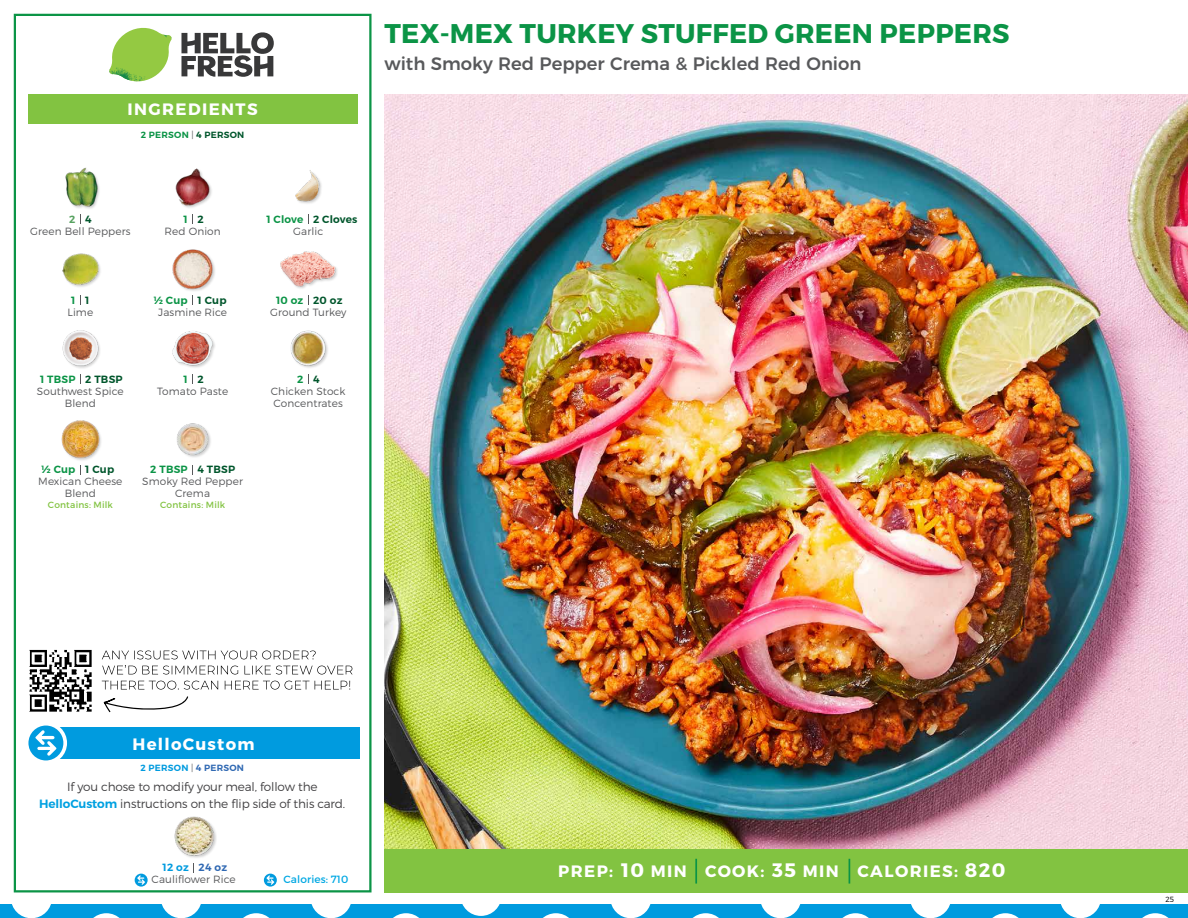
<style>
.page{position:relative;width:1188px;height:918px;background:#fff}
.page>*{position:absolute;margin:0;border:0;box-sizing:border-box;transform-origin:0 0}
.t1{font:700 27px "Montserrat";letter-spacing:.01em;color:#0b9446}
.t2{font:500 18px "Montserrat";color:#58595b}
.t3{font:700 16.5px "Montserrat";letter-spacing:.085em;color:#fff}
.t4{font:300 12px/16.5px "Montserrat";letter-spacing:-.01em;color:#414042;text-align:center}
.t5{font:300 10.5px/12px "Montserrat";letter-spacing:.01em;color:#58595b;text-align:center}
.t6{font:600 10.5px "Montserrat";letter-spacing:.02em;color:#00562c}
.t7{font:600 10.5px "Montserrat";letter-spacing:.02em;color:#0b9446}
.t8{font:10.5px "Montserrat";letter-spacing:.01em;color:#00a8e3}
.t9{font:600 10.5px "Montserrat";letter-spacing:.02em;color:#009bdf}
.t10{font:600 10.5px "Montserrat";color:#57a260}
.t11{font:9px "Montserrat";letter-spacing:.02em;color:#82c341}
.t12{font:600 9px "Montserrat";letter-spacing:.03em;color:#0b9446}
.t13{font:600 9px "Montserrat";letter-spacing:.03em;color:#009bdf}
.t14{font:300 7.5px "Montserrat";color:#000}
.s1{font-weight:300;color:#58595b}
.s2{color:#00562c}
.s3{font-weight:600;color:#00a1e1}
.s4{color:#3069b3}
.s5{font-size:19.5px}
</style>
<div class="page">
<div style="left:0;top:904px;width:1188px;height:14px;background:#009bdf"></div>
<div style="left:11px;top:877px;width:41px;height:41px;background:#fff;border-radius:50%"></div>
<svg style="left:93px;top:913px;width:27px;height:5px"></svg>
<div style="left:161px;top:877px;width:41px;height:41px;background:#fff;border-radius:50%"></div>
<svg style="left:243px;top:913px;width:27px;height:5px"></svg>
<div style="left:311px;top:877px;width:41px;height:41px;background:#fff;border-radius:50%"></div>
<div style="left:460px;top:875px;width:42px;height:41px;background:#fff;border-radius:50%"></div>
<svg style="left:393px;top:913px;width:26px;height:5px"></svg>
<svg style="left:543px;top:913px;width:26px;height:5px"></svg>
<div style="left:610px;top:877px;width:41px;height:41px;background:#fff;border-radius:50%"></div>
<svg style="left:692px;top:913px;width:27px;height:5px"></svg>
<div style="left:760px;top:877px;width:41px;height:41px;background:#fff;border-radius:50%"></div>
<svg style="left:842px;top:913px;width:27px;height:5px"></svg>
<div style="left:910px;top:877px;width:41px;height:41px;background:#fff;border-radius:50%"></div>
<svg style="left:992px;top:913px;width:27px;height:5px"></svg>
<div style="left:1060px;top:877px;width:41px;height:41px;background:#fff;border-radius:50%"></div>
<svg style="left:1142px;top:913px;width:27px;height:5px"></svg>
<div style="left:384px;top:849px;width:804px;height:43px;background:#82c341"></div>
<svg style="left:181px;top:32px;width:93px;height:45px"></svg>
<svg style="left:114px;top:28px;width:55px;height:36px"></svg>
<img style="left:143px;top:28px;width:29px;height:24px">
<img style="left:112px;top:48px;width:54px;height:10px">
<img style="left:109px;top:52px;width:55px;height:30px">
<img style="left:142px;top:58px;width:24px;height:23px">
<div style="left:28px;top:94px;width:330px;height:30px;background:#82c341"></div>
<div style="left:14px;top:14px;width:358px;height:878px;border:2px solid #0b9446"></div>
<img style="left:384px;top:94px;width:804px;height:755px">
<img style="left:172px;top:249px;width:43px;height:42px">
<img style="left:280px;top:251px;width:57px;height:38px">
<img style="left:175px;top:168px;width:37px;height:40px">
<img style="left:295px;top:170px;width:27px;height:34px">
<img style="left:62px;top:253px;width:39px;height:34px">
<img style="left:65px;top:167px;width:34px;height:42px">
<img style="left:172px;top:331px;width:43px;height:37px">
<img style="left:290px;top:330px;width:38px;height:38px">
<img style="left:62px;top:330px;width:38px;height:38px">
<img style="left:177px;top:423px;width:34px;height:34px">
<img style="left:61px;top:420px;width:40px;height:40px">
<img style="left:174px;top:816px;width:42px;height:42px">
<div style="left:33px;top:727px;width:327px;height:32px;background:#009bdf"></div>
<svg style="left:25px;top:722px;width:42px;height:42px"></svg>
<div style="left:28px;top:726px;width:35px;height:34px;background:#009bdf;border-radius:50%"></div>
<svg style="left:35px;top:730px;width:22px;height:26px"></svg>
<svg style="left:135px;top:874px;width:13px;height:13px"></svg>
<svg style="left:137px;top:875px;width:8px;height:10px"></svg>
<svg style="left:264px;top:874px;width:13px;height:13px"></svg>
<svg style="left:266px;top:875px;width:8px;height:10px"></svg>
<hr style="left:695px;top:859px;width:2px;height:25px;background:#0b9446">
<svg style="left:849px;top:859px;width:1px;height:25px"></svg>
<img style="left:29px;top:649px;width:63px;height:63px">
<svg style="left:104px;top:696px;width:84px;height:17px"></svg>
<svg style="left:102px;top:681px;width:248px;height:9px"></svg>
<svg style="left:102px;top:665px;width:251px;height:9px"></svg>
<svg style="left:102px;top:651px;width:214px;height:8px"></svg>
<h3 class="t3" style="left:128px;top:99px;width:132px">INGREDIENTS</h3>
<p class="t12" style="left:141px;top:129px;width:105px">2 PERSON <span class="s1">|</span> <span class="s2">4 PERSON</span></p>
<h1 class="t1" style="left:385px;top:17px;width:627px">TEX-MEX TURKEY STUFFED GREEN PEPPERS</h1>
<h2 class="t2" style="left:384px;top:49px;width:479px">with Smoky Red Pepper Crema &amp; Pickled Red Onion</h2>
<p class="t10" style="left:69px;top:212px;width:8px">2</p>
<p class="t6" style="left:85px;top:212px;width:8px">4</p>
<p class="t7" style="left:184px;top:212px;width:6px">1</p>
<p class="t7" style="left:266px;top:212px;width:38px">1 Clove</p>
<p class="t6" style="left:198px;top:212px;width:8px">2</p>
<p class="t6" style="left:313px;top:212px;width:46px">2 Cloves</p>
<p class="t5" style="left:30px;top:225px;width:102px">Green Bell Peppers</p>
<p class="t5" style="left:165px;top:225px;width:58px">Red Onion</p>
<p class="t5" style="left:293px;top:225px;width:32px">Garlic</p>
<p class="t7" style="left:71px;top:293px;width:6px">1</p>
<p class="t6" style="left:85px;top:293px;width:6px">1</p>
<p class="t6" style="left:198px;top:293px;width:31px">1 Cup</p>
<p class="t6" style="left:313px;top:293px;width:31px">20 oz</p>
<p class="t7" style="left:154px;top:293px;width:36px">½ Cup</p>
<p class="t7" style="left:276px;top:293px;width:29px">10 oz</p>
<p class="t5" style="left:68px;top:306px;width:27px">Lime</p>
<p class="t5" style="left:158px;top:306px;width:70px">Jasmine Rice</p>
<p class="t5" style="left:270px;top:306px;width:78px">Ground Turkey</p>
<p class="t7" style="left:40px;top:372px;width:37px">1 TBSP</p>
<p class="t6" style="left:85px;top:372px;width:39px">2 TBSP</p>
<p class="t7" style="left:184px;top:372px;width:6px">1</p>
<p class="t7" style="left:297px;top:372px;width:8px">2</p>
<p class="t6" style="left:198px;top:372px;width:8px">2</p>
<p class="t6" style="left:313px;top:372px;width:8px">4</p>
<p class="t5" style="left:37px;top:385px;width:88px">Southwest Spice<br>Blend</p>
<p class="t5" style="left:157px;top:385px;width:73px">Tomato Paste</p>
<p class="t5" style="left:271px;top:385px;width:76px;text-align:left">Chicken Stock<br>Concentrates</p>
<p class="t7" style="left:41px;top:463px;width:36px">½ Cup</p>
<p class="t6" style="left:85px;top:463px;width:31px">1 Cup</p>
<p class="t7" style="left:150px;top:463px;width:39px">2 TBSP</p>
<p class="t6" style="left:198px;top:463px;width:39px">4 TBSP</p>
<p class="t5" style="left:38px;top:475px;width:86px">Mexican Cheese<br>Blend</p>
<p class="t11" style="left:48px;top:499px;width:67px">Contains: Milk</p>
<p class="t5" style="left:142px;top:475px;width:102px">Smoky Red Pepper<br>Crema</p>
<p class="t11" style="left:160px;top:499px;width:67px">Contains: Milk</p>
<h3 class="t3" style="left:133px;top:734px;width:123px">HelloCustom</h3>
<p class="t4" style="left:39px;top:778px;width:308px">If you chose to modify your meal, follow the<br><span class="s3">HelloCustom</span> instructions on the flip side of this card.</p>
<p class="t13" style="left:141px;top:763px;width:105px">2 PERSON <span class="s1">|</span> <span class="s4">4 PERSON</span></p>
<p class="t9" style="left:163px;top:861px;width:66px">12 oz <span class="s4">24 oz</span></p>
<p class="t5" style="left:152px;top:873px;width:86px">Cauliflower Rice</p>
<p class="t8" style="left:284px;top:873px;width:66px">Calories: 710</p>
<h3 class="t3" style="left:558px;top:861px;width:449px">PREP: <span class="s5">10</span> MIN COOK: <span class="s5">35</span> MIN CALORIES: <span class="s5">820</span></h3>
<p class="t14" style="left:1166px;top:895px;width:10px">25</p>
</div>
